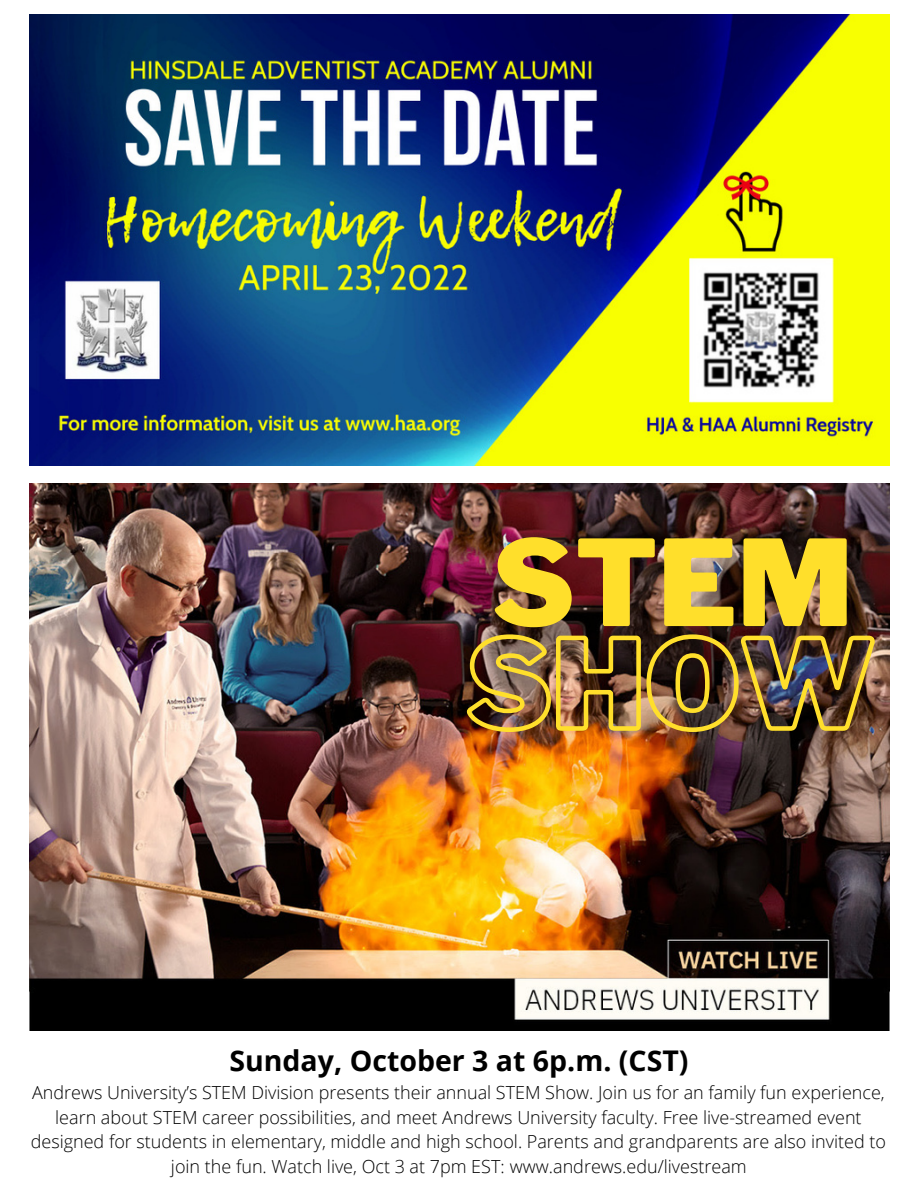
<style>
.page{position:relative;width:918px;height:1188px;background:#fff}
.page>*{position:absolute;margin:0;border:0;box-sizing:border-box;transform-origin:0 0}
.t1{font:900 118.2px "Libre Franklin";color:#ffdf2b}
.t2{font:700 28.5px "Open Sans";color:#000}
.t3{font:300 18px/24.8px "Open Sans";color:#000;text-align:center}
</style>
<div class="page">
<img style="left:30px;top:15px;width:859px;height:451px">
<img style="left:30px;top:484px;width:859px;height:547px">
<img style="left:465px;top:632px;width:414px;height:103px">
<p class="t1" style="left:492px;top:512px;width:362px">STEM</p>
<p class="t2" style="left:229px;top:1040px;width:461px">Sunday, October 3 at 6p.m. (CST)</p>
<p class="t3" style="left:31px;top:1079px;width:857px">Andrews University’s STEM Division presents their annual STEM Show. Join us for an family fun experience, learn about STEM career possibilities, and meet Andrews University faculty. Free live-streamed event designed for students in elementary, middle and high school. Parents and grandparents are also invited to join the fun. Watch live, Oct 3 at 7pm EST: www.andrews.edu/livestream</p>
</div>
